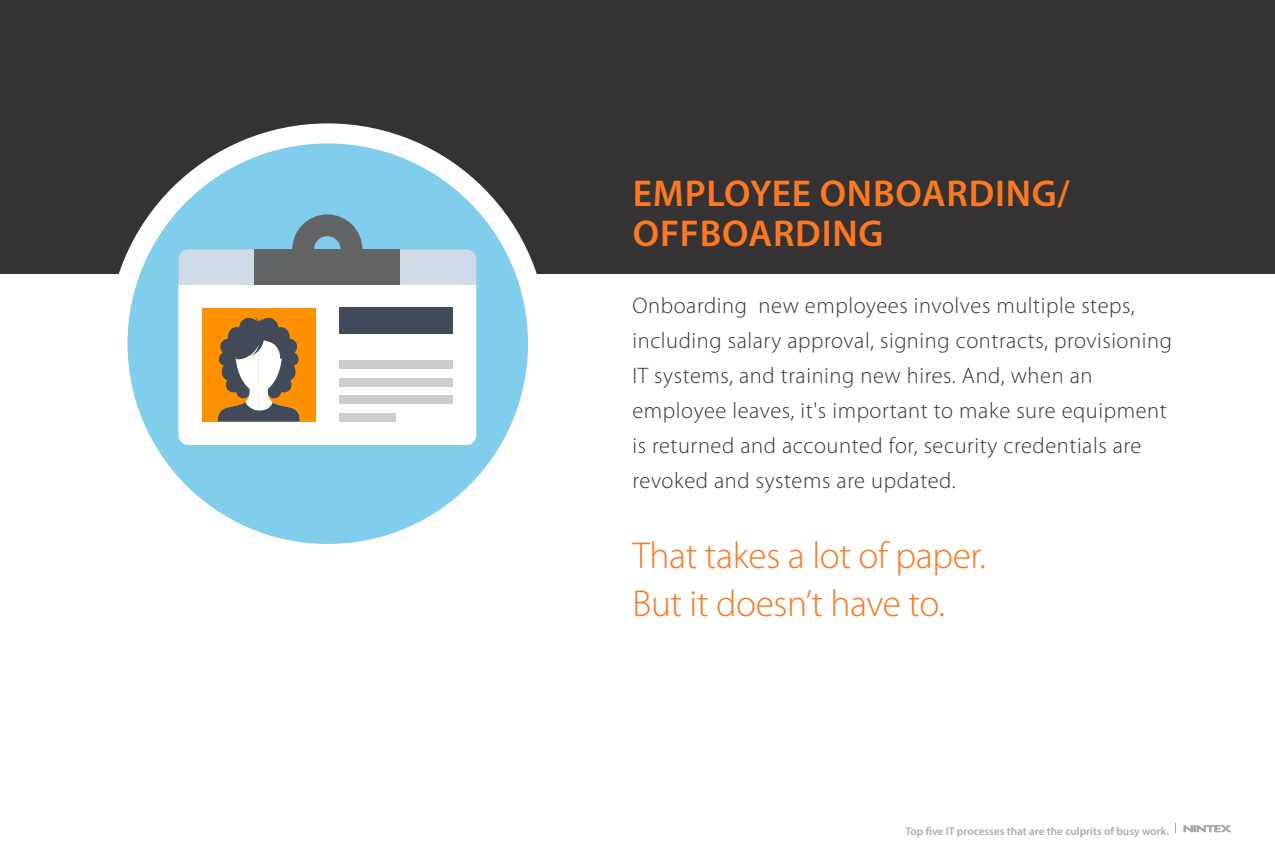
<style>
.page{position:relative;width:1275px;height:850px;background:#fff}
.page>*{position:absolute;margin:0;border:0;box-sizing:border-box;transform-origin:0 0}
.t1{font:300 37.5px/47.5px "Myriad Pro";letter-spacing:-.01em;color:#fd7822}
.t2{font:600 37.5px/40px "Myriad Pro";letter-spacing:.02em;color:#fd7822}
.t3{font:300 22.5px/35px "Myriad Pro";letter-spacing:.025em;color:#343232}
.t4{font:600 11.25px "Myriad Pro";color:#aaaaac}
</style>
<div class="page">
<svg style="left:1184px;top:825px;width:47px;height:7px"></svg>
<div style="left:0;top:0;width:1275px;height:274px;background:#343232"></div>
<div style="left:108px;top:123px;width:440px;height:441px;background:#fff;border-radius:50%"></div>
<div style="left:128px;top:143px;width:400px;height:401px;background:#81ceec;border-radius:50%"></div>
<div style="left:178px;top:284px;width:298px;height:161px;background:#fff"></div>
<svg style="left:178px;top:214px;width:298px;height:70px"></svg>
<div style="left:202px;top:308px;width:114px;height:114px;background:#ff9000"></div>
<div style="left:339px;top:413px;width:57px;height:9px;background:#ccccc9"></div>
<div style="left:339px;top:395px;width:114px;height:9px;background:#ccccc9"></div>
<div style="left:339px;top:378px;width:114px;height:9px;background:#ccccc9"></div>
<div style="left:339px;top:360px;width:114px;height:9px;background:#ccccc9"></div>
<div style="left:339px;top:308px;width:114px;height:26px;background:#404a59"></div>
<svg style="left:218px;top:317px;width:82px;height:105px"></svg>
<h1 class="t2" style="left:633px;top:172px;width:438px">EMPLOYEE ONBOARDING/<br>OFFBOARDING</h1>
<p class="t3" style="left:632px;top:288px;width:541px">Onboarding new employees involves multiple steps, including salary approval, signing contracts, provisioning IT systems, and training new hires. And, when an employee leaves, it's important to make sure equipment is returned and accounted for, security credentials are revoked and systems are updated.</p>
<h1 class="t1" style="left:632px;top:532px;width:355px">That takes a lot of paper.<br>But it doesn’t have to.</h1>
<p class="t4" style="left:905px;top:824px;width:265px">Top five IT processes that are the culprits of busy work.</p>
</div>
